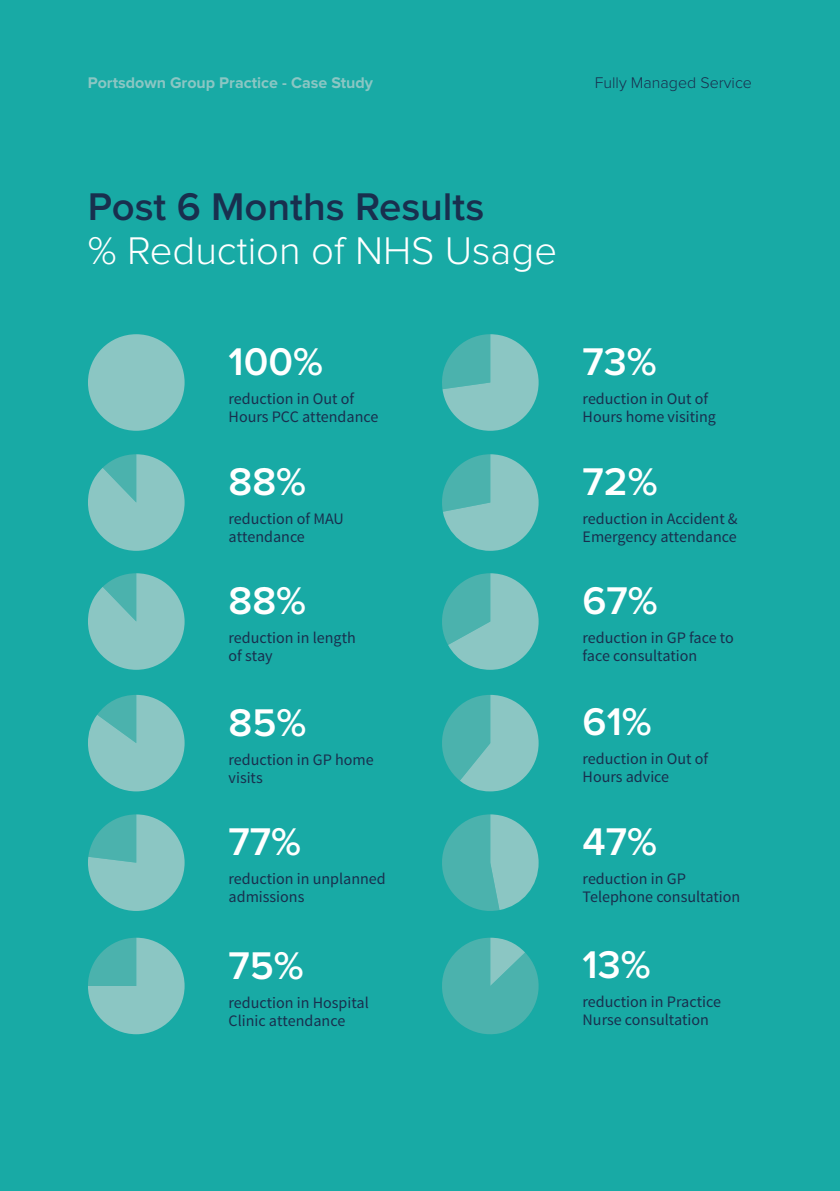
<style>
.page{position:relative;width:840px;height:1191px;background:#fff}
.page>*{position:absolute;margin:0;border:0;box-sizing:border-box;transform-origin:0 0}
.t1{font:600 40px "Proxima Nova";color:#fff}
.t2{font:300 40px "Proxima Nova";color:#fff}
.t3{font:600 40px "Proxima Nova";color:#182f4e}
.t4{font:16px/18px "Source Sans Pro";color:#182f4e}
.t5{font:700 16px "Proxima Nova";color:#8bc6c3}
.t6{font:300 16px "Proxima Nova";color:#182f4e}
</style>
<div class="page">
<div style="left:0;top:0;width:839px;height:1191px;background:#18aaa5"></div>
<svg style="left:442px;top:937px;width:97px;height:98px"></svg>
<svg style="left:442px;top:454px;width:96px;height:97px"></svg>
<svg style="left:88px;top:454px;width:96px;height:97px"></svg>
<svg style="left:88px;top:814px;width:96px;height:97px"></svg>
<svg style="left:442px;top:573px;width:96px;height:97px"></svg>
<svg style="left:88px;top:695px;width:96px;height:96px"></svg>
<svg style="left:442px;top:695px;width:96px;height:96px"></svg>
<div style="left:88px;top:334px;width:96px;height:97px;background:#8bc6c3;border-radius:50%"></div>
<svg style="left:442px;top:814px;width:96px;height:97px"></svg>
<svg style="left:442px;top:334px;width:96px;height:97px"></svg>
<svg style="left:88px;top:573px;width:96px;height:97px"></svg>
<svg style="left:88px;top:937px;width:96px;height:97px"></svg>
<p class="t5" style="left:88px;top:75px;width:286px">Portsdown Group Practice - Case Study</p>
<p class="t6" style="left:594px;top:75px;width:158px">Fully Managed Service</p>
<h1 class="t3" style="left:88px;top:188px;width:397px">Post 6 Months Results</h1>
<h1 class="t2" style="left:88px;top:232px;width:470px">% Reduction of NHS Usage</h1>
<h1 class="t1" style="left:228px;top:343px;width:96px">100%</h1>
<p class="t4" style="left:228px;top:390px;width:151px">reduction in Out of<br>Hours PCC attendance</p>
<h1 class="t1" style="left:228px;top:463px;width:79px">88%</h1>
<p class="t4" style="left:228px;top:510px;width:117px">reduction of MAU attendance</p>
<h1 class="t1" style="left:228px;top:582px;width:79px">88%</h1>
<p class="t4" style="left:228px;top:629px;width:129px">reduction in length of stay</p>
<h1 class="t1" style="left:228px;top:704px;width:79px">85%</h1>
<p class="t4" style="left:228px;top:750px;width:147px">reduction in GP home visits</p>
<h1 class="t1" style="left:228px;top:823px;width:74px">77%</h1>
<p class="t4" style="left:228px;top:870px;width:159px">reduction in unplanned admissions</p>
<h1 class="t1" style="left:228px;top:947px;width:77px">75%</h1>
<p class="t4" style="left:228px;top:993px;width:142px">reduction in Hospital<br>Clinic attendance</p>
<h1 class="t1" style="left:582px;top:343px;width:76px">73%</h1>
<p class="t4" style="left:582px;top:390px;width:135px">reduction in Out of<br>Hours home visiting</p>
<h1 class="t1" style="left:582px;top:463px;width:76px">72%</h1>
<p class="t4" style="left:582px;top:510px;width:156px">reduction in Accident &amp;<br>Emergency attendance</p>
<h1 class="t1" style="left:582px;top:582px;width:77px">67%</h1>
<p class="t4" style="left:582px;top:629px;width:153px">reduction in GP face to face consultation</p>
<h1 class="t1" style="left:582px;top:704px;width:71px">61%</h1>
<p class="t4" style="left:582px;top:750px;width:127px">reduction in Out of<br>Hours advice</p>
<h1 class="t1" style="left:582px;top:823px;width:76px">47%</h1>
<p class="t4" style="left:582px;top:870px;width:159px">reduction in GP<br>Telephone consultation</p>
<h1 class="t1" style="left:582px;top:946px;width:70px">13%</h1>
<p class="t4" style="left:582px;top:993px;width:140px">reduction in Practice<br>Nurse consultation</p>
</div>
